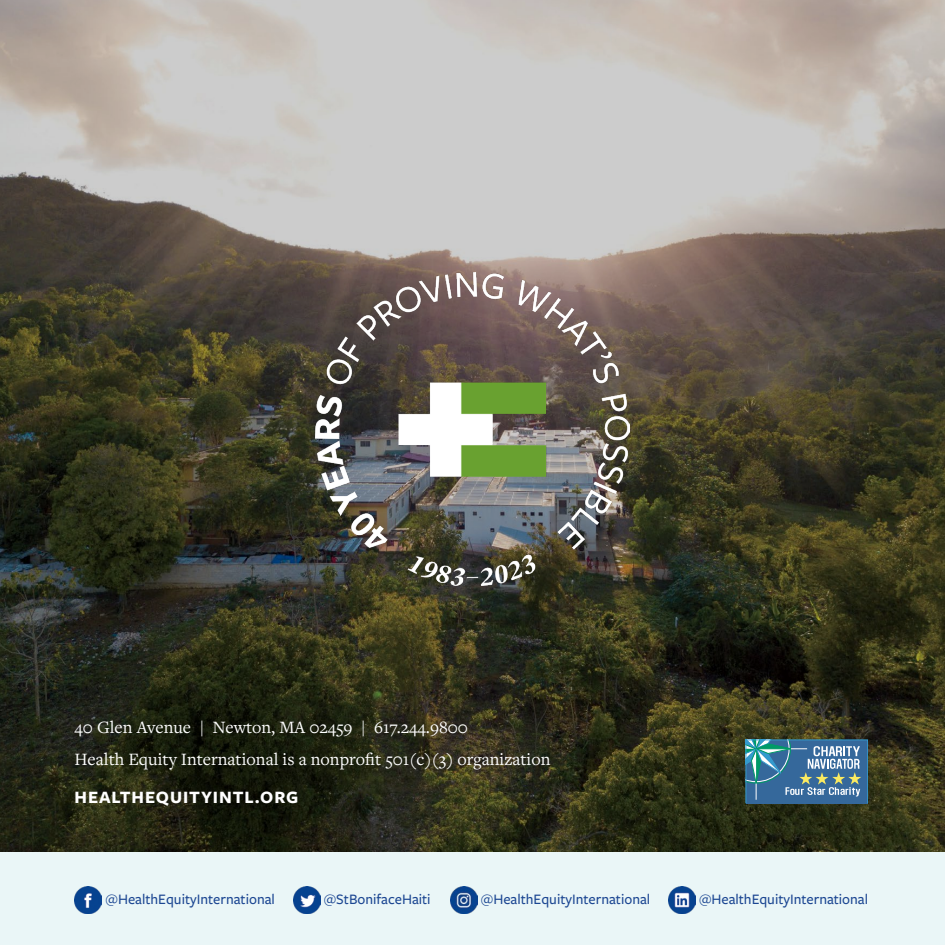
<style>
.page{position:relative;width:945px;height:945px;background:#fff}
.page>*{position:absolute;margin:0;border:0;box-sizing:border-box;transform-origin:0 0}
.body_copy{font:18px "Freight Text Pro";color:#fff}
.overline{font:700 18px "Freight Sans Pro";letter-spacing:.05em;color:#fff}
.t1{font:500 15px "Freight Sans Pro";color:#1b4692}
</style>
<div class="page">
<img style="left:0;top:0;width:945px;height:853px">
<div style="left:0;top:853px;width:945px;height:92px;background:#eaf6f7"></div>
<img style="left:316px;top:273px;width:313px;height:312px">
<div style="left:746px;top:740px;width:122px;height:63px;background:#35689b"></div>
<hr style="left:756px;top:740px;width:1px;height:60px;background:#fff">
<svg style="left:748px;top:742px;width:113px;height:55px"></svg>
<div style="left:746px;top:740px;width:122px;height:63px;border:1px solid #349acd"></div>
<img style="left:450px;top:886px;width:27px;height:28px">
<img style="left:668px;top:886px;width:27px;height:28px">
<img style="left:75px;top:886px;width:27px;height:28px">
<img style="left:293px;top:886px;width:27px;height:28px">
<p class="body_copy" style="left:75px;top:716px;width:395px">40 Glen Avenue | Newton, MA 02459 | 617.244.9800</p>
<p class="body_copy" style="left:75px;top:747px;width:478px">Health Equity International is a nonprofit 501(c)(3) organization</p>
<p class="overline" style="left:75px;top:785px;width:225px">HEALTHEQUITYINTL.ORG</p>
<p class="t1" style="left:106px;top:889px;width:171px">@HealthEquityInternational</p>
<p class="t1" style="left:324px;top:889px;width:108px">@StBonifaceHaiti</p>
<p class="t1" style="left:481px;top:889px;width:171px">@HealthEquityInternational</p>
<p class="t1" style="left:699px;top:889px;width:170px">@HealthEquityInternational</p>
</div>
